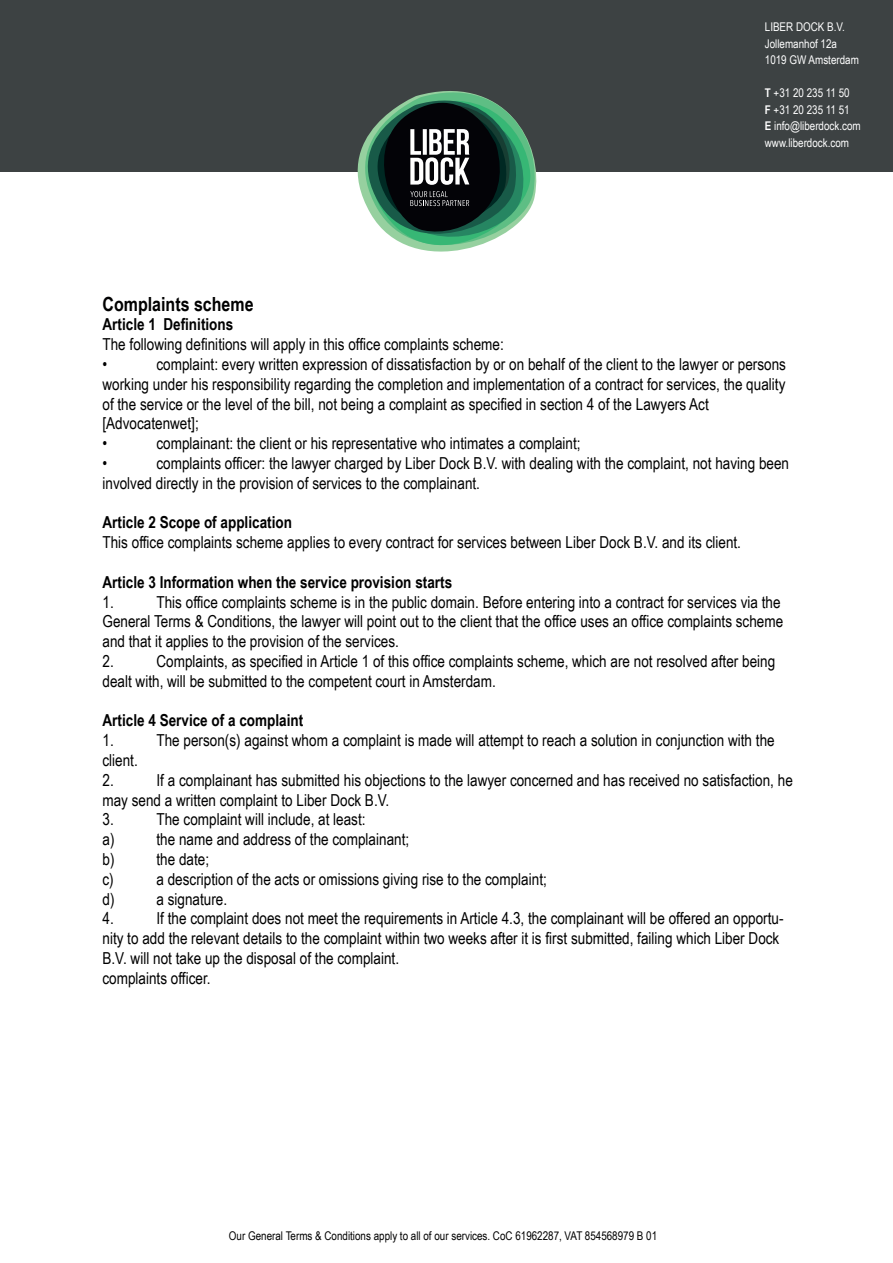
<style>
.page{position:relative;width:893px;height:1263px;background:#fff}
.page>*{position:absolute;margin:0;border:0;box-sizing:border-box;transform-origin:0 0}
.t1{font:700 19.5px "Arial Narrow";color:#000001}
.t2{font:16.5px/19.8px "Arial Narrow";color:#000001}
.t3{font:700 16.5px "Arial Narrow";color:#000001}
.t4{font:12px/16.5px "Arial Narrow";color:#fff}
.t5{font:12px "Arial Narrow";color:#000001}
.s1{font-weight:700}
</style>
<div class="page">
<div style="left:0;top:0;width:893px;height:171px;background:#3d4243"></div>
<svg style="left:334px;top:91px;width:210px;height:161px"></svg>
<p class="t4" style="left:765px;top:18px;width:96px">LIBER DOCK B.V.<br>Jollemanhof 12a<br>1019 GW Amsterdam</p>
<p class="t4" style="left:765px;top:84px;width:97px"><span class="s1">T</span> +31 20 235 11 50<br><span class="s1">F</span> +31 20 235 11 51<br><span class="s1">E</span> info@liberdock.com www.liberdock.com</p>
<p class="t1" style="left:103px;top:289px;width:153px">Complaints scheme</p>
<p class="t3" style="left:103px;top:312px;width:132px">Article 1 Definitions</p>
<p class="t2" style="left:103px;top:334px;width:403px">The following definitions will apply in this office complaints scheme: •</p>
<p class="t2" style="left:103px;top:354px;width:685px;text-indent:54px">complaint: every written expression of dissatisfaction by or on behalf of the client to the lawyer or persons working under his responsibility regarding the completion and implementation of a contract for services, the quality of the service or the level of the bill, not being a complaint as specified in section 4 of the Lawyers Act [Advocatenwet];<br>•</p>
<p class="t2" style="left:157px;top:433px;width:426px">complainant: the client or his representative who intimates a complaint;</p>
<p class="t2" style="left:103px;top:453px;width:688px;text-indent:54px">complaints officer: the lawyer charged by Liber Dock B.V. with dealing with the complaint, not having been involved directly in the provision of services to the complainant.</p>
<p class="t3" style="left:103px;top:510px;width:191px">Article 2 Scope of application</p>
<p class="t2" style="left:103px;top:532px;width:640px">This office complaints scheme applies to every contract for services between Liber Dock B.V. and its client.</p>
<p class="t3" style="left:103px;top:569px;width:351px">Article 3 Information when the service provision starts</p>
<p class="t2" style="left:103px;top:591px;width:13px">1.</p>
<p class="t2" style="left:103px;top:453px;width:6px">•</p>
<p class="t2" style="left:103px;top:591px;width:682px;text-indent:54px">This office complaints scheme is in the public domain. Before entering into a contract for services via the General Terms &amp; Conditions, the lawyer will point out to the client that the office uses an office complaints scheme and that it applies to the provision of the services.<br>2.</p>
<p class="t2" style="left:103px;top:651px;width:674px;text-indent:54px">Complaints, as specified in Article 1 of this office complaints scheme, which are not resolved after being dealt with, will be submitted to the competent court in Amsterdam.</p>
<p class="t3" style="left:103px;top:708px;width:202px">Article 4 Service of a complaint</p>
<p class="t2" style="left:103px;top:730px;width:13px">1.</p>
<p class="t2" style="left:157px;top:730px;width:620px">The person(s) against whom a complaint is made will attempt to reach a solution in conjunction with the</p>
<p class="t2" style="left:103px;top:750px;width:37px">client.<br>2.</p>
<p class="t2" style="left:103px;top:769px;width:692px;text-indent:54px">If a complainant has submitted his objections to the lawyer concerned and has received no satisfaction, he may send a written complaint to Liber Dock B.V.<br>3.</p>
<p class="t2" style="left:157px;top:809px;width:211px">The complaint will include, at least:</p>
<p class="t2" style="left:103px;top:829px;width:14px">a)</p>
<p class="t2" style="left:157px;top:829px;width:254px">the name and address of the complainant;</p>
<p class="t2" style="left:103px;top:849px;width:14px">b)</p>
<p class="t2" style="left:157px;top:849px;width:54px">the date;</p>
<p class="t2" style="left:103px;top:868px;width:13px">c)</p>
<p class="t2" style="left:157px;top:868px;width:392px">a description of the acts or omissions giving rise to the complaint;</p>
<p class="t2" style="left:103px;top:888px;width:14px">d)</p>
<p class="t2" style="left:157px;top:888px;width:72px">a signature.</p>
<p class="t2" style="left:103px;top:908px;width:13px">4.</p>
<p class="t2" style="left:103px;top:908px;width:683px;text-indent:54px">If the complaint does not meet the requirements in Article 4.3, the complainant will be offered an opportu&shy;nity to add the relevant details to the complaint within two weeks after it is first submitted, failing which Liber Dock B.V. will not take up the disposal of the complaint.<br>complaints officer.</p>
<p class="t5" style="left:229px;top:1226px;width:430px">Our General Terms &amp; Conditions apply to all of our services. CoC 61962287, VAT 854568979 B 01</p>
</div>
